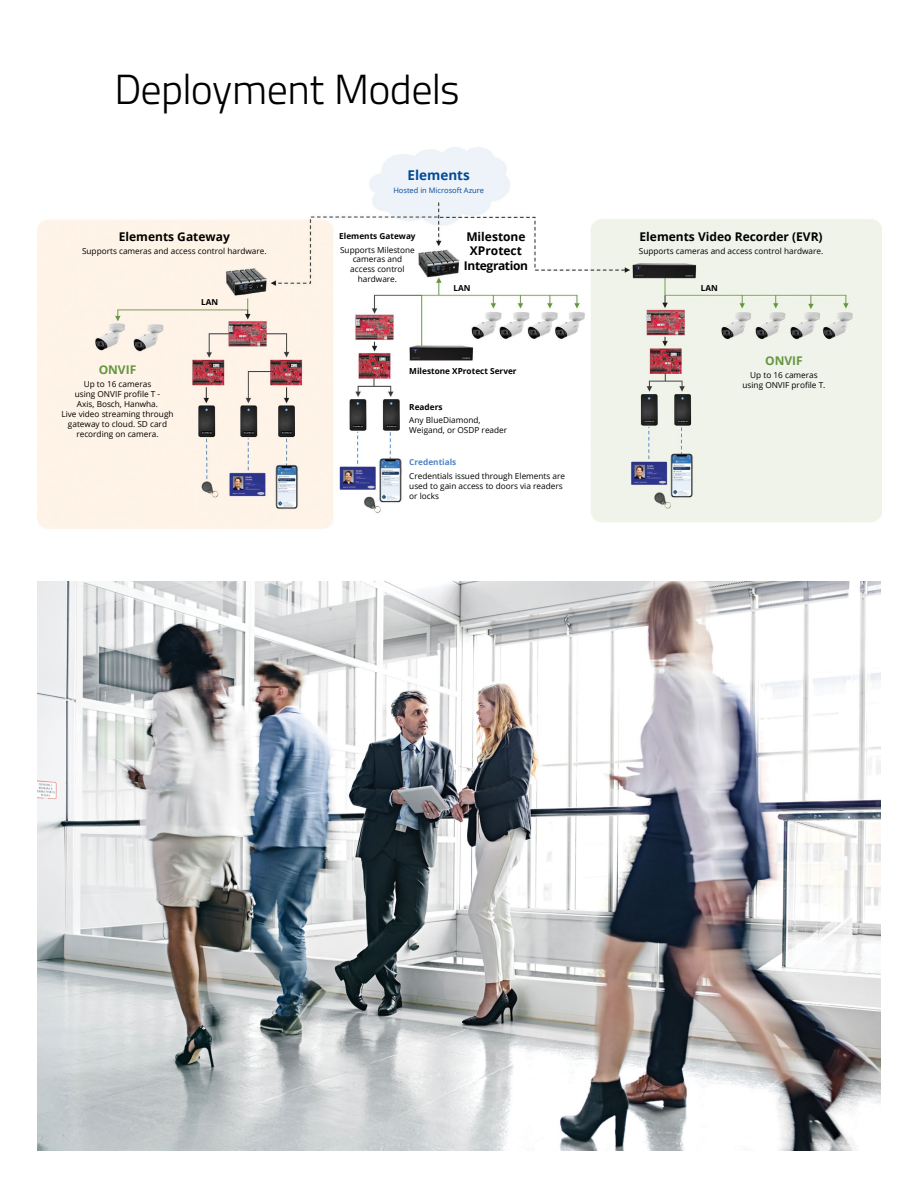
<style>
.page{position:relative;width:918px;height:1188px;background:#fff}
.page>*{position:absolute;margin:0;border:0;box-sizing:border-box;transform-origin:0 0}
.t1{font:300 42px "Titillium Text 22 L";letter-spacing:-.025em;color:#000}
.t2{font:700 13.5px "Open Sans";color:#034999}
.t3{font:700 12px/14.4px "Open Sans";color:#000;text-align:center}
.t4{font:700 12px "Open Sans";color:#659640}
.t5{font:8.25px/9.9px "Open Sans";color:#000;text-align:center}
.t6{font:700 8.25px "Open Sans";color:#000}
.t7{font:700 8.25px "Open Sans";color:#4f84c4}
.t8{font:7.5px "Open Sans";color:#034999}
</style>
<div class="page">
<img style="left:38px;top:581px;width:842px;height:569px">
<img style="left:38px;top:147px;width:844px;height:382px">
<h1 class="t1" style="left:114px;top:58px;width:348px">Deployment Models</h1>
<h3 class="t3" style="left:119px;top:229px;width:113px">Elements Gateway</h3>
<p class="t5" style="left:82px;top:246px;width:186px">Supports cameras and access control hardware.</p>
<h3 class="t4" style="left:99px;top:361px;width:39px">ONVIF</h3>
<p class="t5" style="left:61px;top:379px;width:114px">Up to 16 cameras<br>using ONVIF profile T -<br>Axis, Bosch, Hanwha.<br>Live video streaming through gateway to cloud. SD card recording on camera.</p>
<p class="t6" style="left:201px;top:297px;width:19px">LAN</p>
<h2 class="t2" style="left:408px;top:166px;width:64px">Elements</h2>
<p class="t8" style="left:393px;top:185px;width:92px">Hosted in Microsoft Azure</p>
<h3 class="t3" style="left:464px;top:229px;width:66px">Milestone<br>XProtect<br>Integration</h3>
<p class="t6" style="left:339px;top:230px;width:78px">Elements Gateway</p>
<p class="t5" style="left:340px;top:244px;width:76px">Supports Milestone cameras and access control hardware.</p>
<p class="t6" style="left:453px;top:282px;width:19px">LAN</p>
<p class="t6" style="left:409px;top:365px;width:109px">Milestone XProtect Server</p>
<p class="t6" style="left:409px;top:401px;width:35px">Readers</p>
<p class="t5" style="left:409px;top:415px;width:99px;text-align:left">Any BlueDiamond,<br>Weigand, or OSDP reader</p>
<p class="t7" style="left:409px;top:457px;width:49px">Credentials</p>
<p class="t5" style="left:409px;top:471px;width:157px;text-align:left">Credentials issued through Elements are used to gain access to doors via readers or locks</p>
<h3 class="t3" style="left:640px;top:229px;width:185px">Elements Video Recorder (EVR)</h3>
<p class="t5" style="left:639px;top:246px;width:186px">Supports cameras and access control hardware.</p>
<p class="t6" style="left:701px;top:282px;width:19px">LAN</p>
<h3 class="t4" style="left:765px;top:352px;width:39px">ONVIF</h3>
<p class="t5" style="left:743px;top:370px;width:84px">Up to 16 cameras using ONVIF profile T.</p>
</div>
